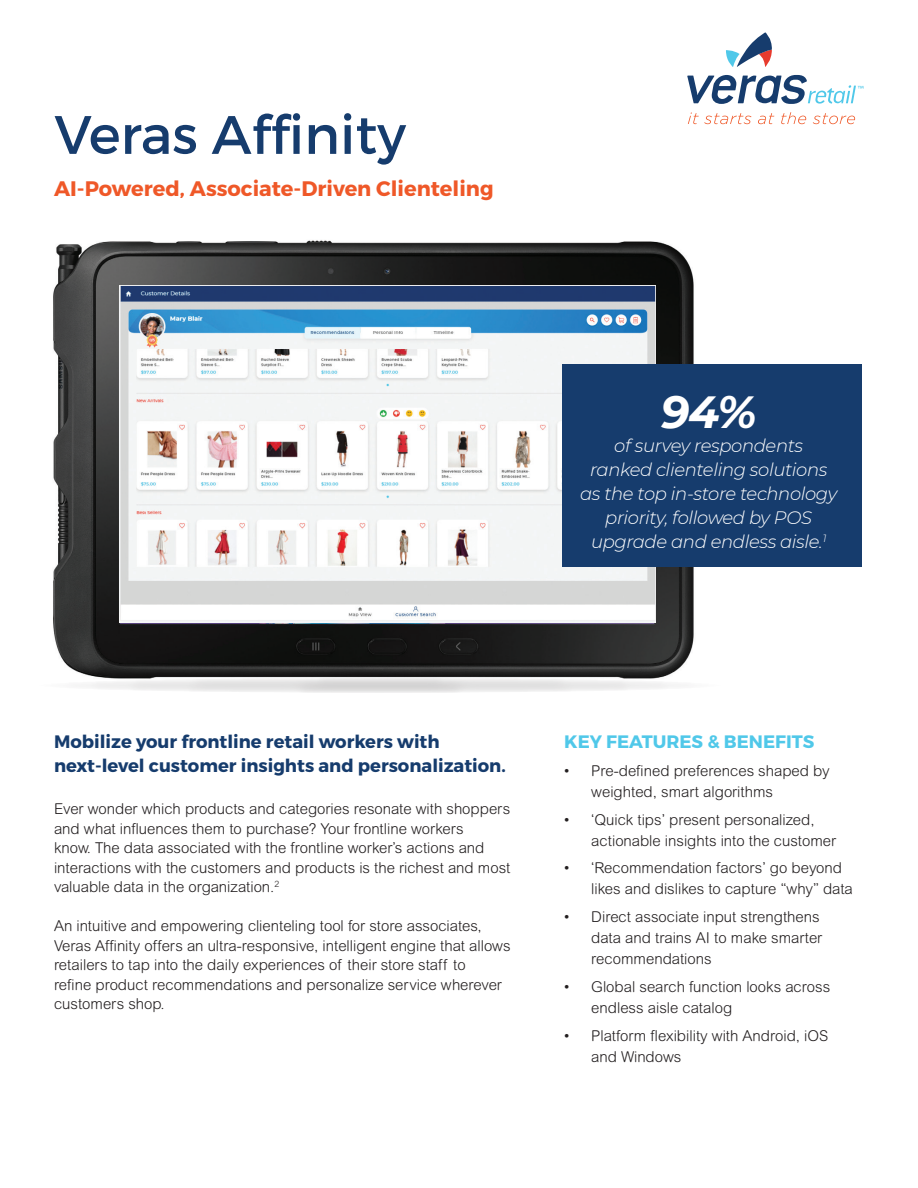
<style>
.page{position:relative;width:918px;height:1188px;background:#fff}
.page>*{position:absolute;margin:0;border:0;box-sizing:border-box;transform-origin:0 0}
.t1{font:54px "Montserrat";color:#163c6d}
.t2{font:italic 700 45px "Montserrat";color:#fff}
.t3{font:700 21px "Montserrat";color:#ef5828}
.t4{font:italic 300 18px/24px "Montserrat";letter-spacing:-.02em;color:#fff;text-align:center}
.t5{font:700 18px/24px "Montserrat";color:#163c6d}
.t6{font:700 18px "Montserrat";color:#50c8e9}
.t7{font:300 15px/19.5px "Arial Rounded MT Std";color:#231f20}
</style>
<div class="page">
<img style="left:53px;top:240px;width:641px;height:439px">
<img style="left:119px;top:285px;width:537px;height:338px">
<svg style="left:36px;top:678px;width:688px;height:15px;fill:#e9e9e9"></svg>
<svg style="left:726px;top:32px;width:46px;height:35px"></svg>
<svg style="left:688px;top:113px;width:63px;height:11px"></svg>
<svg style="left:758px;top:113px;width:16px;height:11px"></svg>
<svg style="left:781px;top:112px;width:25px;height:12px"></svg>
<svg style="left:813px;top:113px;width:42px;height:11px"></svg>
<svg style="left:687px;top:75px;width:177px;height:29px"></svg>
<div style="left:563px;top:364px;width:299px;height:203px;background:#163c6d"></div>
<h1 class="t1" style="left:54px;top:102px;width:353px">Veras Affinity</h1>
<h3 class="t3" style="left:54px;top:176px;width:441px">AI-Powered, Associate-Driven Clienteling</h3>
<h2 class="t2" style="left:661px;top:379px;width:98px">94%</h2>
<p class="t4" style="left:580px;top:433px;width:259px">of survey respondents<br>ranked clienteling solutions as the top in-store technology priority, followed by POS upgrade and endless aisle.<sup>1</sup></p>
<p class="t5" style="left:54px;top:730px;width:453px">Mobilize your frontline retail workers with next-level customer insights and personalization.</p>
<p class="t7" style="left:54px;top:799px;width:458px">Ever wonder which products and categories resonate with shoppers and what influences them to purchase? Your frontline workers<br>know. The data associated with the frontline worker’s actions and interactions with the customers and products is the richest and most valuable data in the organization.<sup>2</sup></p>
<p class="t7" style="left:54px;top:916px;width:458px">An intuitive and empowering clienteling tool for store associates, Veras Affinity offers an ultra-responsive, intelligent engine that allows retailers to tap into the daily experiences of their store staff to<br>refine product recommendations and personalize service wherever customers shop.</p>
<p class="t6" style="left:564px;top:730px;width:252px">KEY FEATURES &amp; BENEFITS</p>
<p class="t7" style="left:591px;top:760px;width:240px;line-height:21px;text-indent:-27px">• Pre-defined preferences shaped by weighted, smart algorithms</p>
<p class="t7" style="left:591px;top:809px;width:246px;line-height:21px;text-indent:-27px">• ‘Quick tips’ present personalized, actionable insights into the customer</p>
<p class="t7" style="left:591px;top:857px;width:263px;line-height:21px;text-indent:-27px">• ‘Recommendation factors’ go beyond likes and dislikes to capture “why” data</p>
<p class="t7" style="left:591px;top:906px;width:233px;line-height:21px;text-indent:-27px">• Direct associate input strengthens data and trains AI to make smarter recommendations</p>
<p class="t7" style="left:591px;top:976px;width:240px;line-height:21px;text-indent:-27px">• Global search function looks across endless aisle catalog</p>
<p class="t7" style="left:591px;top:1025px;width:239px;line-height:21px;text-indent:-27px">• Platform flexibility with Android, iOS and Windows</p>
</div>
